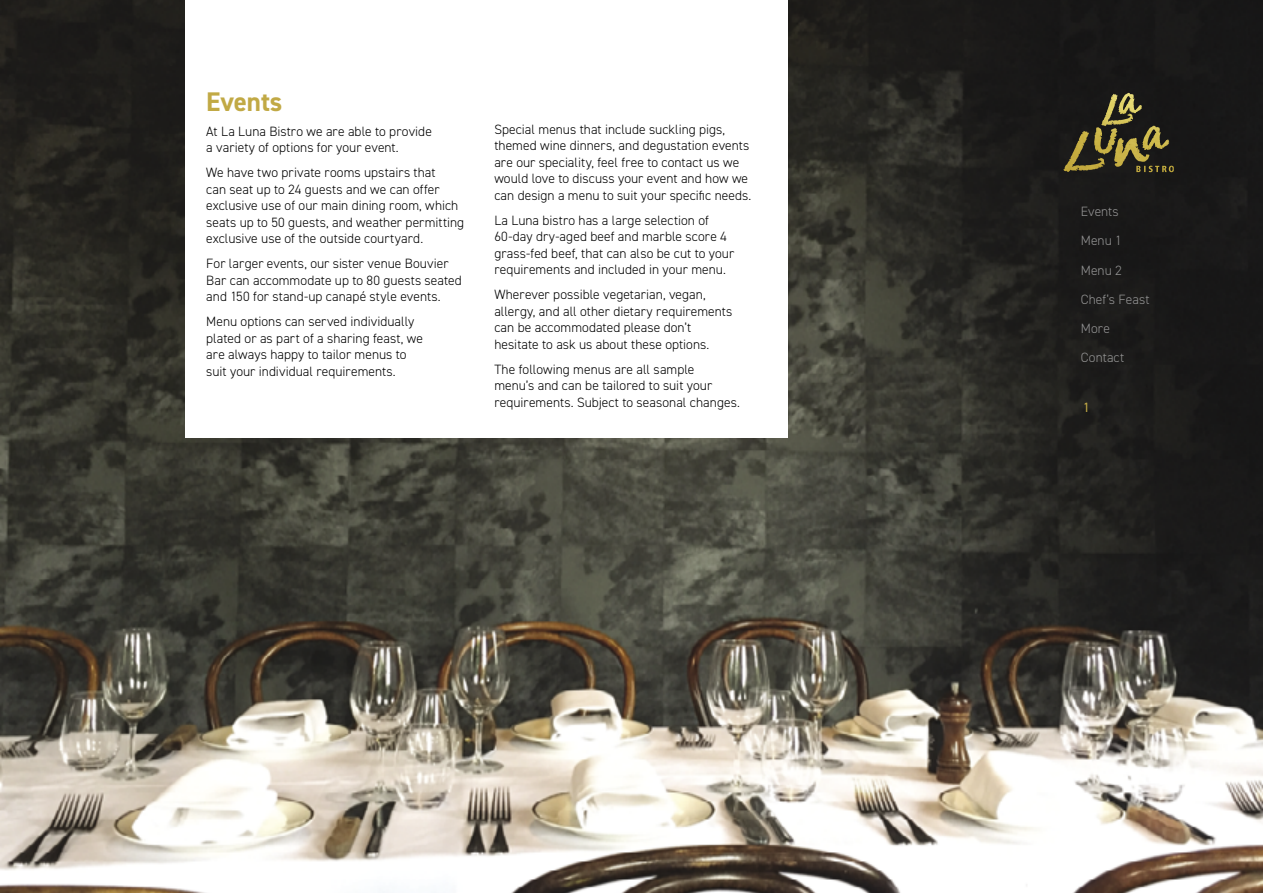
<style>
.page{position:relative;width:1263px;height:893px;background:#fff}
.page>*{position:absolute;margin:0;border:0;box-sizing:border-box;transform-origin:0 0}
.t1{font:700 27px "DIN2014";color:#c1a945}
.t2{font:300 13.5px/16.5px "DIN2014";letter-spacing:.005em;color:#000}
.t3{font:300 13.5px/29.2px "DIN2014";letter-spacing:.005em;color:#939393}
.t4{font:13.5px "DIN2014";color:#c1a945}
</style>
<div class="page">
<img style="left:0;top:0;width:1263px;height:893px">
<div style="left:185px;top:0;width:602px;height:438px;background:#fff"></div>
<img style="left:1117px;top:93px;width:25px;height:21px">
<h1 class="t1" style="left:206px;top:83px;width:78px">Events</h1>
<p class="t2" style="left:206px;top:123px;width:227px">At La Luna Bistro we are able to provide a variety of options for your event.</p>
<p class="t2" style="left:206px;top:164px;width:259px">We have two private rooms upstairs that<br>can seat up to 24 guests and we can offer exclusive use of our main dining room, which seats up to 50 guests, and weather permitting exclusive use of the outside courtyard.</p>
<p class="t2" style="left:206px;top:255px;width:257px">For larger events, our sister venue Bouvier<br>Bar can accommodate up to 80 guests seated and 150 for stand-up canapé style events.</p>
<p class="t2" style="left:206px;top:313px;width:218px">Menu options can served individually plated or as part of a sharing feast, we are always happy to tailor menus to suit your individual requirements.</p>
<p class="t2" style="left:494px;top:121px;width:259px">Special menus that include suckling pigs, themed wine dinners, and degustation events are our speciality, feel free to contact us we would love to discuss your event and how we can design a menu to suit your specific needs.</p>
<p class="t2" style="left:494px;top:212px;width:241px">La Luna bistro has a large selection of 60-day dry-aged beef and marble score 4 grass-fed beef, that can also be cut to your requirements and included in your menu.</p>
<p class="t2" style="left:494px;top:286px;width:240px">Wherever possible vegetarian, vegan, allergy, and all other dietary requirements can be accommodated please don’t hesitate to ask us about these options.</p>
<p class="t2" style="left:494px;top:361px;width:247px">The following menus are all sample<br>menu’s and can be tailored to suit your requirements. Subject to seasonal changes.</p>
<p class="t3" style="left:1081px;top:197px;width:70px">Events<br>Menu 1<br>Menu 2<br>Chef’s Feast<br>More<br>Contact</p>
<p class="t4" style="left:1083px;top:399px;width:8px">1</p>
</div>
